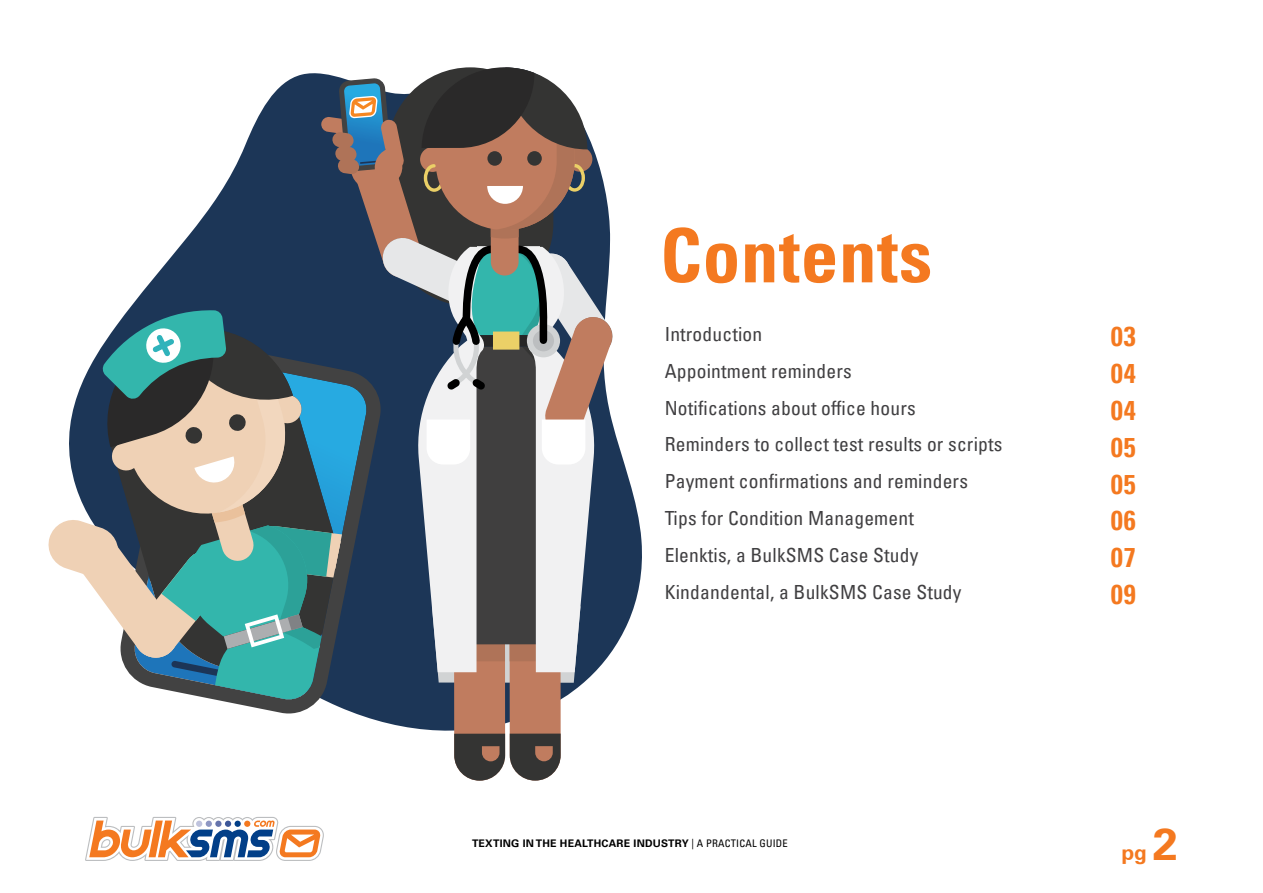
<style>
.page{position:relative;width:1263px;height:893px;background:#fff}
.page>*{position:absolute;margin:0;border:0;box-sizing:border-box;transform-origin:0 0}
.t1{font:700 condensed 75px "Univers LT Pro";letter-spacing:.01em;color:#f47920}
.t2{font:700 condensed 27px/36.8px "Univers LT Pro";letter-spacing:.04em;color:#f47920;text-align:justify}
.t3{font:700 21px "Univers LT Pro 65";color:#f47920}
.t4{font:condensed 19.5px/36.8px "Univers LT Pro";letter-spacing:.01em;color:#414042}
.t5{font:700 10.5px "Univers LT Pro 65";letter-spacing:.02em;color:#000}
.s1{font-family:"Univers LT Pro";font-weight:400;font-stretch:condensed}
.s2{font-size:45px}
</style>
<div class="page">
<svg style="left:366px;top:433px;width:276px;height:301px"></svg>
<div style="left:454px;top:533px;width:51px;height:248px;background:#c07c5f;border-radius:25px"></div>
<div style="left:509px;top:533px;width:52px;height:248px;background:#c07c5f;border-radius:25px"></div>
<svg style="left:454px;top:734px;width:107px;height:47px"></svg>
<svg style="left:222px;top:701px;width:162px;height:16px"></svg>
<svg style="left:48px;top:67px;width:567px;height:634px"></svg>
<svg style="left:85px;top:817px;width:239px;height:44px"></svg>
<h1 class="t1" style="left:660px;top:210px;width:273px">Contents</h1>
<p class="t4" style="left:665px;top:315px;width:99px">Introduction</p>
<h2 class="t2" style="left:1111px;top:318px;width:27px">03</h2>
<p class="t4" style="left:665px;top:352px;width:188px">Appointment reminders</p>
<h2 class="t2" style="left:1111px;top:355px;width:27px">04</h2>
<p class="t4" style="left:665px;top:389px;width:339px">Notifications about office hours Reminders to collect test results or scripts Payment confirmations and reminders Tips for Condition Management<br>Elenktis, a BulkSMS Case Study Kindandental, a BulkSMS Case Study</p>
<h2 class="t2" style="left:1111px;top:392px;width:27px">04<br>05<br>05<br>06<br>07<br>09</h2>
<p class="t5" style="left:472px;top:836px;width:317px">TEXTING IN THE HEALTHCARE INDUSTRY <span class="s1">| A PRACTICAL GUIDE</span></p>
<p class="t3" style="left:1121px;top:837px;width:58px">pg <span class="s2">2</span></p>
</div>
